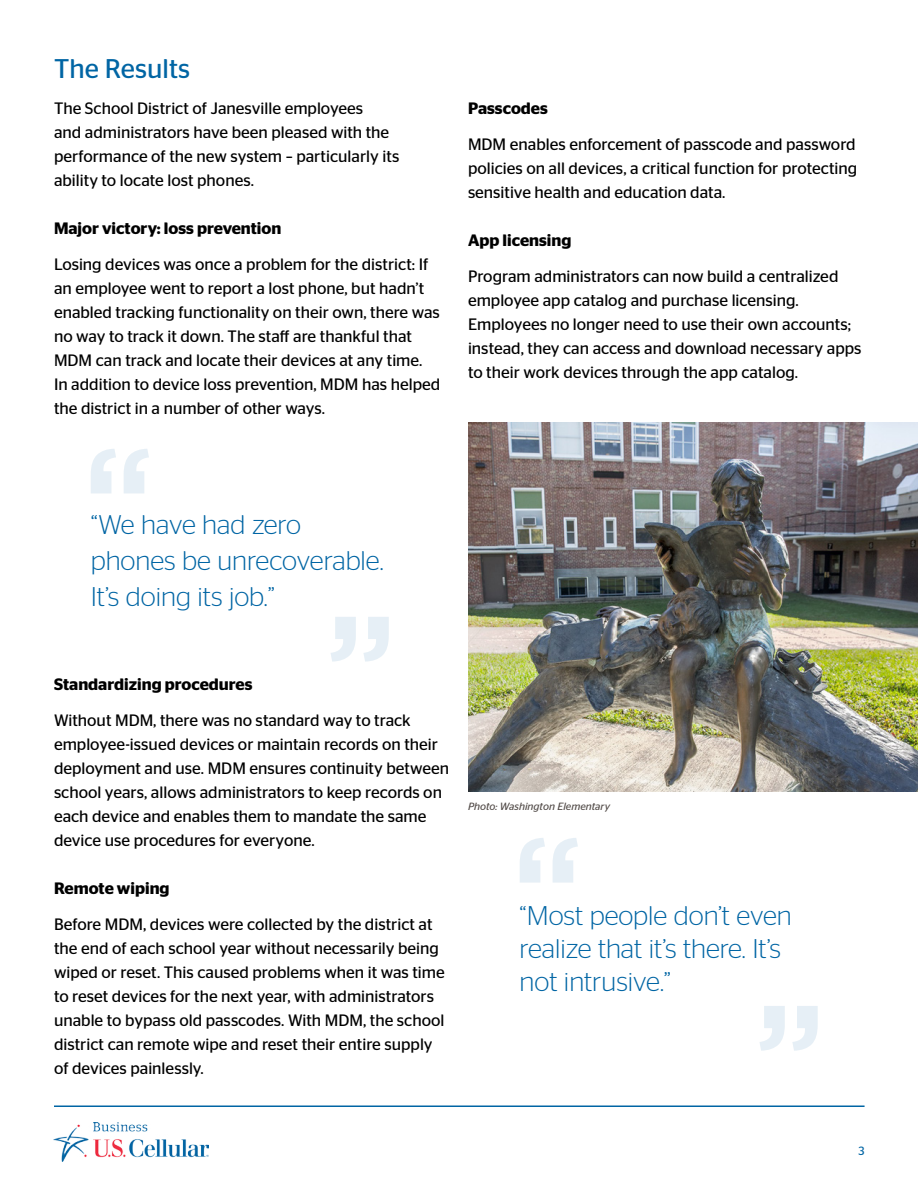
<style>
.page{position:relative;width:918px;height:1188px;background:#fff}
.page>*{position:absolute;margin:0;border:0;box-sizing:border-box;transform-origin:0 0}
.t1{font:300 27px/36px "Stag Sans";color:#0065a4}
.t2{font:27px "Stag Sans";color:#0065a4}
.t3{font:16.5px/24px "Stag Sans";color:#000}
.t4{font:600 16.5px "Stag Sans";color:#000}
.t5{font:12px "Stag Sans";color:#0065a4}
.t6{font:italic 10.5px "Stag Sans";color:#524b48}
</style>
<div class="page">
<hr style="left:54px;top:1106px;width:811px;height:1px;background:#0065a4">
<img style="left:54px;top:1123px;width:154px;height:39px">
<svg style="left:91px;top:449px;width:58px;height:45px"></svg>
<svg style="left:331px;top:617px;width:58px;height:45px"></svg>
<img style="left:468px;top:423px;width:450px;height:369px">
<svg style="left:520px;top:838px;width:58px;height:45px"></svg>
<svg style="left:759px;top:1006px;width:59px;height:45px"></svg>
<h1 class="t2" style="left:54px;top:53px;width:138px">The Results</h1>
<p class="t3" style="left:54px;top:96px;width:347px">The School District of Janesville employees<br>and administrators have been pleased with the performance of the new system – particularly its ability to locate lost phones.</p>
<p class="t4" style="left:54px;top:219px;width:229px">Major victory: loss prevention</p>
<p class="t3" style="left:54px;top:252px;width:388px">Losing devices was once a problem for the district: If an employee went to report a lost phone, but hadn’t enabled tracking functionality on their own, there was no way to track it down. The staff are thankful that MDM can track and locate their devices at any time.<br>In addition to device loss prevention, MDM has helped the district in a number of other ways.</p>
<p class="t4" style="left:468px;top:99px;width:81px">Passcodes</p>
<p class="t3" style="left:468px;top:132px;width:391px;text-align:justify">MDM enables enforcement of passcode and password policies on all devices, a critical function for protecting sensitive health and education data.</p>
<p class="t4" style="left:468px;top:231px;width:105px">App licensing</p>
<p class="t3" style="left:468px;top:264px;width:395px">Program administrators can now build a centralized employee app catalog and purchase licensing.<br>Employees no longer need to use their own accounts; instead, they can access and download necessary apps to their work devices through the app catalog.</p>
<h1 class="t1" style="left:91px;top:506px;width:294px">“We have had zero phones be unrecoverable.<br>It’s doing its job.”</h1>
<p class="t4" style="left:54px;top:675px;width:200px">Standardizing procedures</p>
<p class="t3" style="left:54px;top:708px;width:397px">Without MDM, there was no standard way to track employee-issued devices or maintain records on their deployment and use. MDM ensures continuity between school years, allows administrators to keep records on each device and enables them to mandate the same device use procedures for everyone.</p>
<p class="t4" style="left:54px;top:879px;width:117px">Remote wiping</p>
<p class="t3" style="left:54px;top:912px;width:392px">Before MDM, devices were collected by the district at the end of each school year without necessarily being wiped or reset. This caused problems when it was time to reset devices for the next year, with administrators unable to bypass old passcodes. With MDM, the school district can remote wipe and reset their entire supply of devices painlessly.</p>
<p class="t6" style="left:468px;top:800px;width:144px">Photo: Washington Elementary</p>
<h1 class="t1" style="left:520px;top:899px;width:274px;line-height:33px">“Most people don’t even realize that it’s there. It’s not intrusive.”</h1>
<p class="t5" style="left:858px;top:1144px;width:8px">3</p>
</div>
